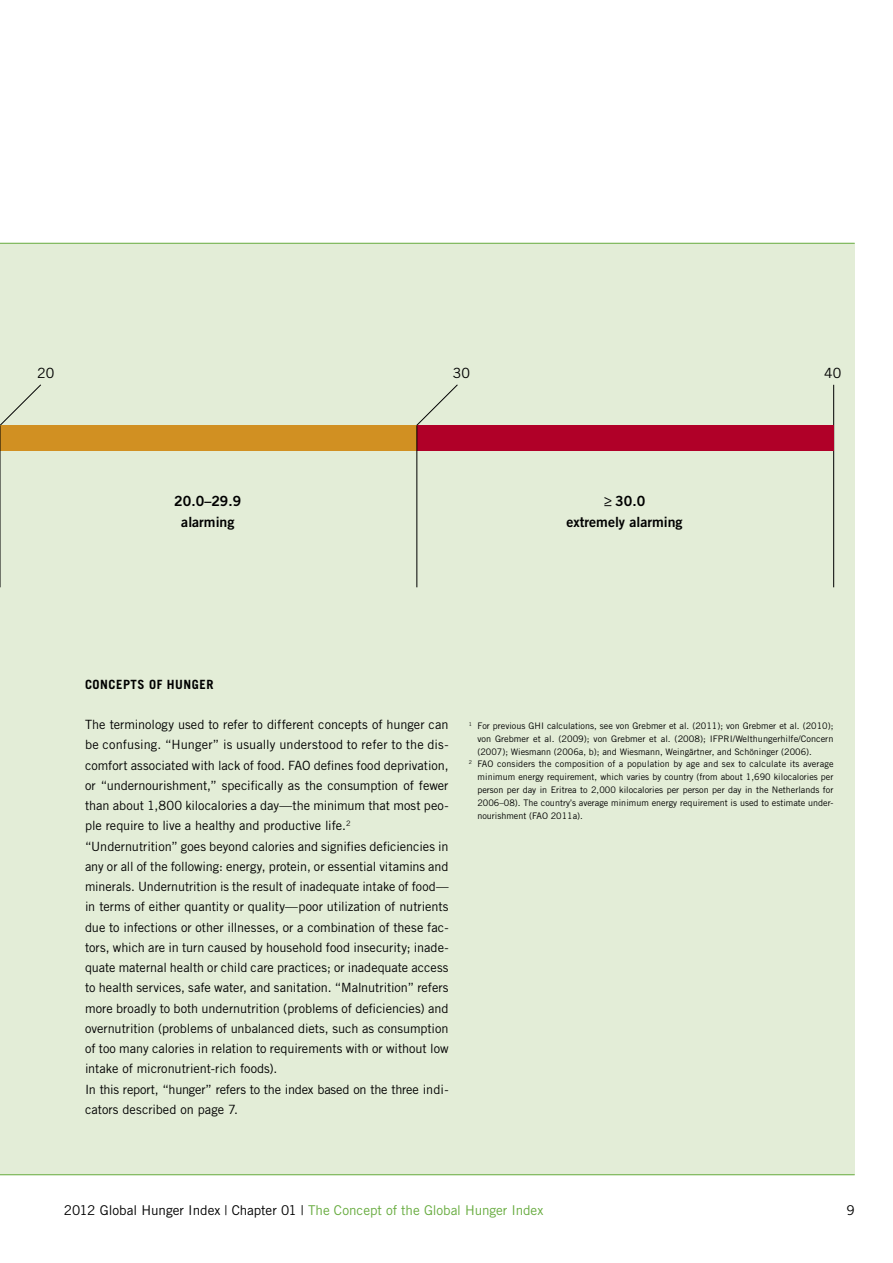
<style>
.page{position:relative;width:893px;height:1263px;background:#fff}
.page>*{position:absolute;margin:0;border:0;box-sizing:border-box;transform-origin:0 0}
.t1{font:14.1px/20.2px "Trade Gothic LT Std Bd 2";color:#000;text-align:center}
.t2{font:14.1px "Trade Gothic LT Std";color:#000}
.t3{font:13.5px "Trade Gothic LT Std";letter-spacing:-.005em;color:#000}
.t4{font:12.75px/20.2px "Trade Gothic LT Std";letter-spacing:-.005em;color:#000}
.t5{font:700 12.75px "Trade Gothic LT Std";letter-spacing:.04em;color:#000}
.t6{font:9px "Trade Gothic LT Std";color:#000}
.s1{color:#66ab3e}
</style>
<div class="page">
<div style="left:0;top:243px;width:855px;height:932px;background:#e3edd7"></div>
<svg style="left:0;top:384px;width:41px;height:41px"></svg>
<svg style="left:416px;top:384px;width:42px;height:41px"></svg>
<hr style="left:833px;top:385px;width:1px;height:202px;background:#000">
<div style="left:0;top:425px;width:417px;height:26px;background:#d19022"></div>
<div style="left:417px;top:425px;width:416px;height:26px;background:#b00028"></div>
<hr style="left:417px;top:425px;width:1px;height:162px;background:#000">
<hr style="left:0;top:425px;width:1px;height:162px;background:#000">
<hr style="left:0;top:1174px;width:855px;height:1px;background:#66ab3e">
<hr style="left:0;top:243px;width:855px;height:1px;background:#66ab3e">
<p class="t2" style="left:37px;top:364px;width:19px">20</p>
<p class="t2" style="left:453px;top:364px;width:19px">30</p>
<p class="t2" style="left:824px;top:364px;width:19px">40</p>
<p class="t1" style="left:174px;top:491px;width:69px">20.0–29.9 alarming</p>
<p class="t1" style="left:567px;top:491px;width:117px">≥ 30.0<br>extremely alarming</p>
<p class="t5" style="left:85px;top:676px;width:130px">CONCEPTS OF HUNGER</p>
<p class="t4" style="left:85px;top:714px;width:365px">The terminology used to refer to different concepts of hunger can be confusing. “Hunger” is usually understood to refer to the dis&shy;comfort associated with lack of food. FAO defines food deprivation, or “undernourishment,” specifically as the consumption of fewer than about 1,800 kilocalories a day—the minimum that most peo&shy;ple require to live a healthy and productive life.<sup>2<br></sup>“Undernutrition” goes beyond calories and signifies deficiencies in any or all of the following: energy, protein, or essential vitamins and minerals. Undernutrition is the result of inadequate intake of food— in terms of either quantity or quality—poor utilization of nutrients due to infections or other illnesses, or a combination of these fac&shy;tors, which are in turn caused by household food insecurity; inade&shy;quate maternal health or child care practices; or inadequate access to health services, safe water, and sanitation. “Malnutrition” refers more broadly to both undernutrition (problems of deficiencies) and overnutrition (problems of unbalanced diets, such as consumption of too many calories in relation to requirements with or without low intake of micronutrient-rich foods).<br>In this report, “hunger” refers to the index based on the three indi&shy;cators described on page 7.</p>
<p class="t6" style="left:469px;top:720px;width:366px"><sup>1</sup> For previous GHI calculations, see von Grebmer et al. (2011); von Grebmer et al. (2010);</p>
<p class="t6" style="left:477px;top:733px;width:358px">von Grebmer et al. (2009); von Grebmer et al. (2008); IFPRI/Welthungerhilfe/Concern</p>
<p class="t6" style="left:477px;top:746px;width:336px">(2007); Wiesmann (2006a, b); and Wiesmann, Weingärtner, and Schöninger (2006).</p>
<p class="t6" style="left:469px;top:759px;width:366px"><sup>2</sup> FAO considers the composition of a population by age and sex to calculate its average</p>
<p class="t6" style="left:477px;top:772px;width:358px">minimum energy requirement, which varies by country (from about 1,690 kilocalories per</p>
<p class="t6" style="left:477px;top:784px;width:357px">person per day in Eritrea to 2,000 kilocalories per person per day in the Netherlands for</p>
<p class="t6" style="left:477px;top:797px;width:358px">2006–08). The country’s average minimum energy requirement is used to estimate under-</p>
<p class="t6" style="left:477px;top:810px;width:107px">nourishment (FAO 2011a).</p>
<p class="t3" style="left:64px;top:1202px;width:481px">2012 Global Hunger Index | Chapter 01 | <span class="s1">The Concept of the Global Hunger Index</span></p>
<p class="t3" style="left:846px;top:1202px;width:10px">9</p>
</div>
